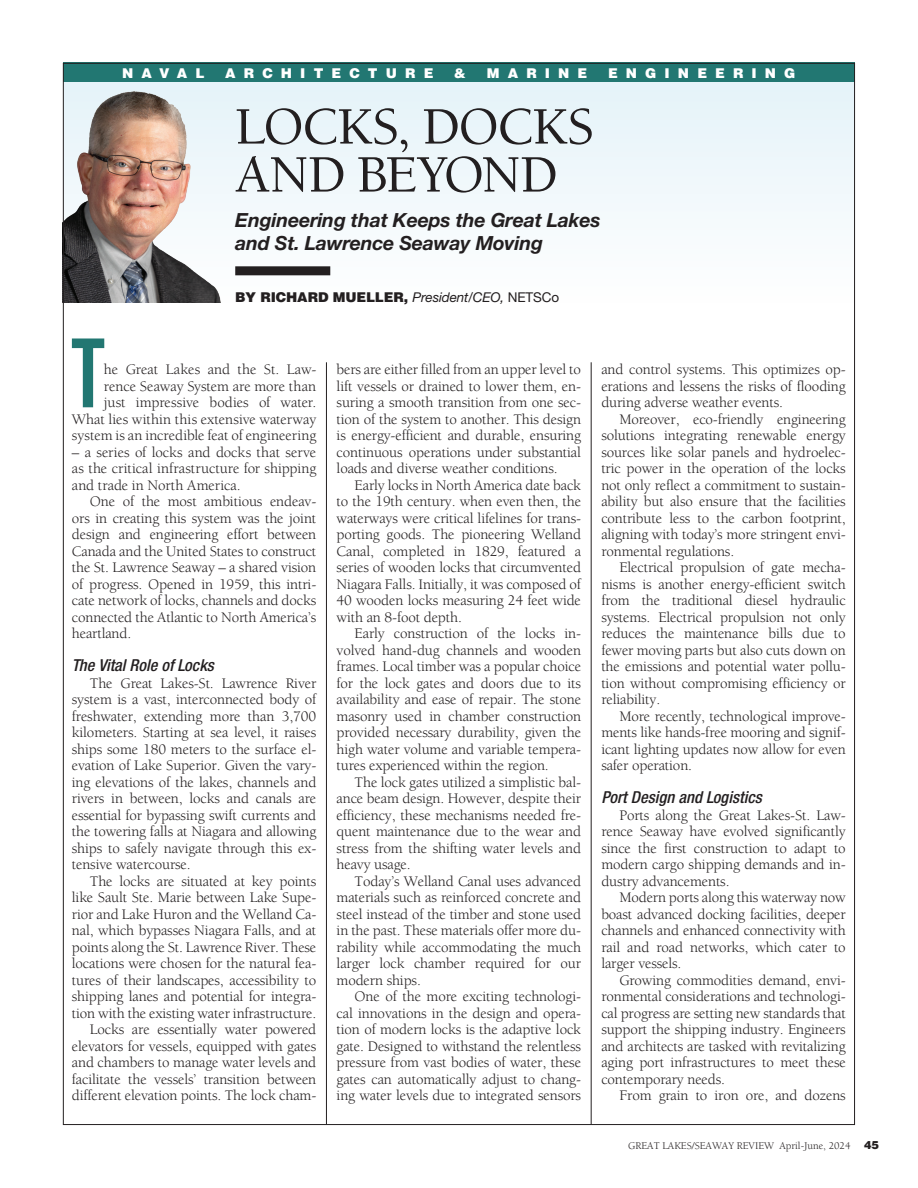
<style>
.page{position:relative;width:918px;height:1188px;background:#fff}
.page>*{position:absolute;margin:0;border:0;box-sizing:border-box;transform-origin:0 0}
.t1{font:103.2px "Alternate Got No 2 D";color:#227772}
.t2{font:500 54px/48px "Berkeley Oldstyle";letter-spacing:-.025em;color:#231f20}
.t3{font:italic 700 19.5px/22.5px "Helvetica Neue LT Std";letter-spacing:-.01em;color:#231f20}
.t4{font:italic 500 condensed 16.5px "Helvetica Neue LT Std";color:#231f20}
.t5{font:15px/16.5px "Berkeley Oldstyle";letter-spacing:-.01em;color:#231f20;text-align:justify}
.t6{font:900 13.5px "Helvetica";letter-spacing:-.01em;color:#231f20}
.t7{font:900 13.5px "Helvetica";letter-spacing:.6em;color:#fff}
.t8{font:10.5px "Berkeley Oldstyle";color:#231f20}
.s1{font-family:"Helvetica Neue LT Std";font-weight:400;font-style:italic}
.s2{font-family:"Helvetica Neue LT Std";font-weight:400}
.s3{font-family:"Helvetica";font-weight:900;font-size:11.25px}
</style>
<div class="page">
<hr style="left:326px;top:362px;width:1px;height:762px;background:#231f20">
<hr style="left:591px;top:362px;width:1px;height:762px;background:#231f20">
<div style="left:63px;top:82px;width:792px;height:220px;background:#f1f8fb"></div>
<div style="left:63px;top:63px;width:792px;height:19px;background:#227772"></div>
<div style="left:235px;top:266px;width:95px;height:9px;background:#231f20"></div>
<img style="left:65px;top:82px;width:157px;height:220px">
<p class="t7" style="left:122px;top:64px;width:84px">NAVAL</p>
<p class="t7" style="left:225px;top:64px;width:210px">ARCHITECTURE</p>
<p class="t7" style="left:454px;top:64px;width:14px">&amp;</p>
<p class="t7" style="left:487px;top:64px;width:102px">MARINE</p>
<p class="t7" style="left:608px;top:64px;width:189px">ENGINEERING</p>
<h2 class="t2" style="left:235px;top:104px;width:360px">LOCKS, DOCKS<br>AND BEYOND</h2>
<h3 class="t3" style="left:235px;top:209px;width:367px">Engineering that Keeps the Great Lakes and St. Lawrence Seaway Moving</h3>
<p class="t6" style="left:235px;top:289px;width:325px">BY RICHARD MUELLER, <span class="s1">President/CEO,</span> <span class="s2">NETSCo</span></p>
<h1 class="t1" style="left:71px;top:320px;width:35px">T</h1>
<p class="t5" style="left:72px;top:362px;width:246px;text-align:right">he Great Lakes and the St. Law&shy;rence Seaway System are more than<br>just impressive bodies of water.<br>What lies within this extensive waterway system is an incredible feat of engineering</p>
<p class="t5" style="left:72px;top:444px;width:246px">– a series of locks and docks that serve as the critical infrastructure for shipping and trade in North America.</p>
<p class="t5" style="left:72px;top:494px;width:246px;text-indent:18px">One of the most ambitious endeav&shy;ors in creating this system was the joint design and engineering effort between Canada and the United States to construct the St. Lawrence Seaway – a shared vision of progress. Opened in 1959, this intri&shy;cate network of locks, channels and docks connected the Atlantic to North America’s heartland.</p>
<p class="t4" style="left:72px;top:656px;width:144px">The Vital Role of Locks</p>
<p class="t5" style="left:72px;top:675px;width:246px;text-indent:18px">The Great Lakes-St. Lawrence River system is a vast, interconnected body of freshwater, extending more than 3,700 kilometers. Starting at sea level, it raises ships some 180 meters to the surface el&shy;evation of Lake Superior. Given the vary&shy;ing elevations of the lakes, channels and rivers in between, locks and canals are essential for bypassing swift currents and the towering falls at Niagara and allowing ships to safely navigate through this ex&shy;tensive watercourse.</p>
<p class="t5" style="left:72px;top:873px;width:246px;text-align:right">The locks are situated at key points like Sault Ste. Marie between Lake Supe&shy;rior and Lake Huron and the Welland Ca&shy;nal, which bypasses Niagara Falls, and at points along the St. Lawrence River. These locations were chosen for the natural fea&shy;tures of their landscapes, accessibility to shipping lanes and potential for integra&shy;tion with the existing water infrastructure.<br>Locks are essentially water powered elevators for vessels, equipped with gates and chambers to manage water levels and facilitate the vessels’ transition between different elevation points. The lock cham-</p>
<p class="t5" style="left:337px;top:362px;width:246px">bers are either filled from an upper level to lift vessels or drained to lower them, en&shy;suring a smooth transition from one sec&shy;tion of the system to another. This design is energy-efficient and durable, ensuring continuous operations under substantial loads and diverse weather conditions.</p>
<p class="t5" style="left:337px;top:477px;width:246px;text-indent:18px">Early locks in North America date back to the 19th century. when even then, the waterways were critical lifelines for trans&shy;porting goods. The pioneering Welland Canal, completed in 1829, featured a series of wooden locks that circumvented Niagara Falls. Initially, it was composed of 40 wooden locks measuring 24 feet wide with an 8-foot depth.</p>
<p class="t5" style="left:337px;top:626px;width:246px;text-indent:18px">Early construction of the locks in&shy;volved hand-dug channels and wooden frames. Local timber was a popular choice for the lock gates and doors due to its availability and ease of repair. The stone masonry used in chamber construction provided necessary durability, given the high water volume and variable tempera&shy;tures experienced within the region.</p>
<p class="t5" style="left:337px;top:774px;width:246px;text-indent:18px">The lock gates utilized a simplistic bal&shy;ance beam design. However, despite their efficiency, these mechanisms needed fre&shy;quent maintenance due to the wear and stress from the shifting water levels and heavy usage.</p>
<p class="t5" style="left:337px;top:873px;width:246px;text-indent:18px">Today’s Welland Canal uses advanced materials such as reinforced concrete and steel instead of the timber and stone used in the past. These materials offer more du&shy;rability while accommodating the much larger lock chamber required for our modern ships.</p>
<p class="t5" style="left:337px;top:989px;width:246px;text-indent:18px">One of the more exciting technologi&shy;cal innovations in the design and opera&shy;tion of modern locks is the adaptive lock gate. Designed to withstand the relentless pressure from vast bodies of water, these gates can automatically adjust to chang&shy;ing water levels due to integrated sensors</p>
<p class="t5" style="left:601px;top:362px;width:246px">and control systems. This optimizes op&shy;erations and lessens the risks of flooding during adverse weather events.</p>
<p class="t5" style="left:601px;top:411px;width:246px;text-indent:18px">Moreover, eco-friendly engineering solutions integrating renewable energy sources like solar panels and hydroelec&shy;tric power in the operation of the locks not only reflect a commitment to sustain&shy;ability but also ensure that the facilities contribute less to the carbon footprint, aligning with today’s more stringent envi&shy;ronmental regulations.</p>
<p class="t5" style="left:601px;top:560px;width:246px;text-indent:18px">Electrical propulsion of gate mecha&shy;nisms is another energy-efficient switch from the traditional diesel hydraulic systems. Electrical propulsion not only reduces the maintenance bills due to fewer moving parts but also cuts down on the emissions and potential water pollu&shy;tion without compromising efficiency or reliability.</p>
<p class="t5" style="left:601px;top:708px;width:246px;text-indent:18px">More recently, technological improve&shy;ments like hands-free mooring and signif&shy;icant lighting updates now allow for even safer operation.</p>
<p class="t4" style="left:601px;top:788px;width:162px">Port Design and Logistics</p>
<p class="t5" style="left:601px;top:807px;width:246px;text-indent:18px">Ports along the Great Lakes-St. Law&shy;rence Seaway have evolved significantly since the first construction to adapt to modern cargo shipping demands and in&shy;dustry advancements.</p>
<p class="t5" style="left:601px;top:890px;width:246px;text-indent:18px">Modern ports along this waterway now boast advanced docking facilities, deeper channels and enhanced connectivity with rail and road networks, which cater to larger vessels.</p>
<p class="t5" style="left:601px;top:972px;width:246px;text-indent:18px">Growing commodities demand, envi&shy;ronmental considerations and technologi&shy;cal progress are setting new standards that support the shipping industry. Engineers and architects are tasked with revitalizing aging port infrastructures to meet these contemporary needs.</p>
<p class="t5" style="left:619px;top:1088px;width:228px">From grain to iron ore, and dozens</p>
<p class="t8" style="left:628px;top:1140px;width:252px">GREAT LAKES/SEAWAY REVIEW April-June, 2024 <span class="s3">45</span></p>
</div>
